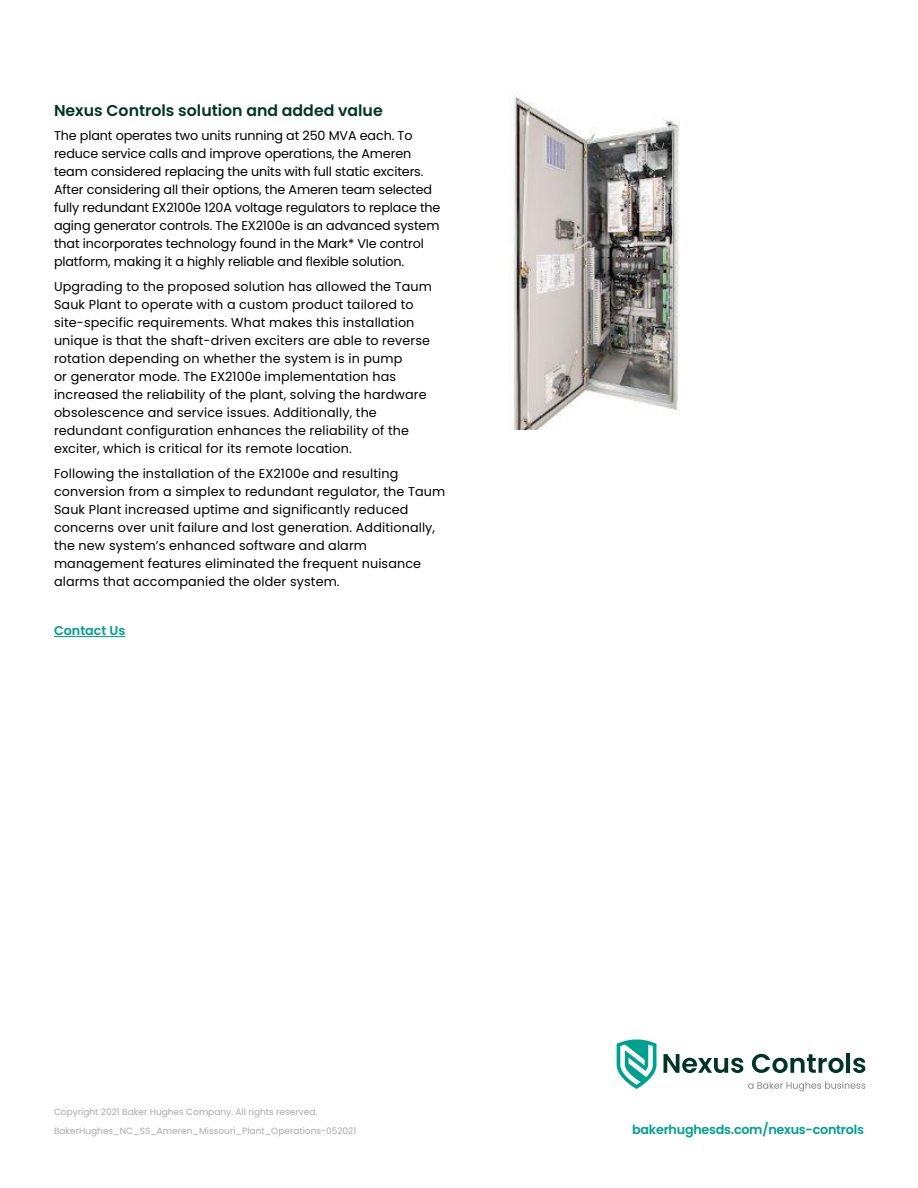
<style>
.page{position:relative;width:918px;height:1188px;background:#fff}
.page>*{position:absolute;margin:0;border:0;box-sizing:border-box;transform-origin:0 0}
.t1{font:600 15.75px "Poppins";color:#003525}
.t2{font:12.75px/18px "Poppins";letter-spacing:.01em;color:#000}
.t3{font:12.75px/18px "Poppins";letter-spacing:-.01em;color:#000}
.t4{font:600 12.75px "Poppins";letter-spacing:-.02em;color:#00a08e}
.t5{font:600 12.75px "Poppins";color:#00a08e}
.t6{font:9px/18.8px "Poppins";color:#a7a9ac}
</style>
<div class="page">
<svg style="left:664px;top:1054px;width:79px;height:19px"></svg>
<svg style="left:752px;top:1054px;width:92px;height:19px"></svg>
<hr style="left:846px;top:1053px;width:4px;height:20px;background:#003525">
<svg style="left:853px;top:1058px;width:12px;height:15px"></svg>
<svg style="left:617px;top:1039px;width:39px;height:50px"></svg>
<svg style="left:748px;top:1082px;width:117px;height:9px"></svg>
<hr style="left:54px;top:636px;width:71px;height:1px;background:#00a08e">
<img style="left:513px;top:96px;width:167px;height:333px">
<p class="t1" style="left:54px;top:101px;width:330px">Nexus Controls solution and added value</p>
<p class="t3" style="left:54px;top:127px;width:388px">The plant operates two units running at 250 MVA each. To reduce service calls and improve operations, the Ameren team considered replacing the units with full static exciters.<br>After considering all their options, the Ameren team selected fully redundant EX2100e 120A voltage regulators to replace the aging generator controls. The EX2100e is an advanced system that incorporates technology found in the Mark* VIe control platform, making it a highly reliable and flexible solution.</p>
<p class="t2" style="left:54px;top:278px;width:380px">Upgrading to the proposed solution has allowed the Taum Sauk Plant to operate with a custom product tailored to site-specific requirements. What makes this installation unique is that the shaft-driven exciters are able to reverse rotation depending on whether the system is in pump<br>or generator mode. The EX2100e implementation has increased the reliability of the plant, solving the hardware obsolescence and service issues. Additionally, the redundant configuration enhances the reliability of the exciter, which is critical for its remote location.</p>
<p class="t2" style="left:54px;top:464px;width:393px">Following the installation of the EX2100e and resulting conversion from a simplex to redundant regulator, the Taum Sauk Plant increased uptime and significantly reduced concerns over unit failure and lost generation. Additionally, the new system’s enhanced software and alarm management features eliminated the frequent nuisance alarms that accompanied the older system.</p>
<p class="t5" style="left:54px;top:623px;width:73px">Contact Us</p>
<p class="t6" style="left:54px;top:1103px;width:304px">Copyright 2021 Baker Hughes Company. All rights reserved.<br>BakerHughes_NC_SS_Ameren_Missouri_Plant_Operations-052021</p>
<p class="t4" style="left:632px;top:1122px;width:233px">bakerhughesds.com/nexus-controls</p>
</div>
